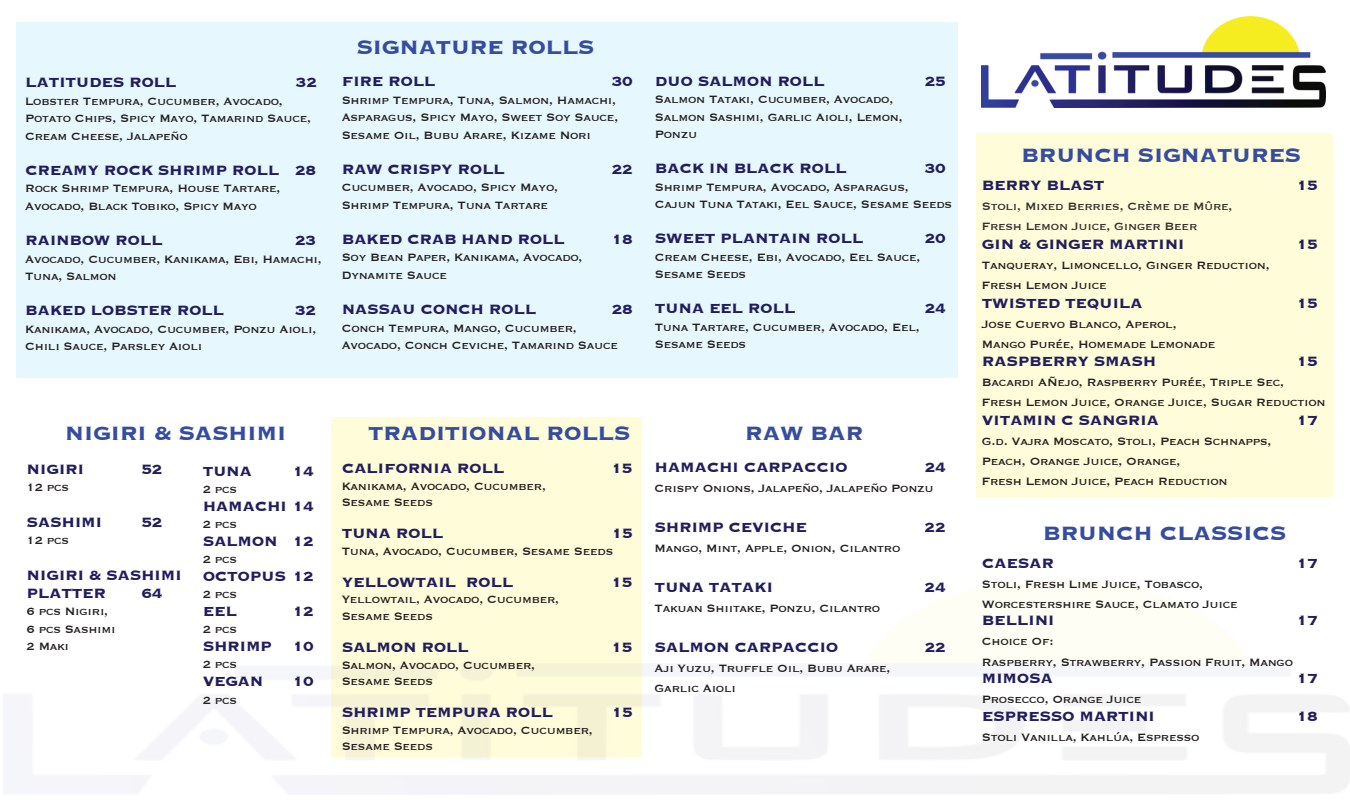
<style>
.page{position:relative;width:1350px;height:812px;background:#fff}
.page>*{position:absolute;margin:0;border:0;box-sizing:border-box;transform-origin:0 0}
.t1{font:700 25px "Copperplate";letter-spacing:-.02em;color:#354ca0}
.t2{font:700 17.5px/17.5px "Copperplate";letter-spacing:-.02em;color:#221e5d}
.t3{font:13.75px/17.5px "Copperplate";letter-spacing:-.02em;color:#231f20}
.t4{font:13.75px/20px "Copperplate";letter-spacing:-.02em;color:rgb(35 31 32/.93)}
</style>
<div class="page">
<div style="left:331px;top:417px;width:311px;height:339px;background:#fffcd9"></div>
<img style="left:982px;top:16px;width:343px;height:91px">
<div style="left:17px;top:22px;width:940px;height:355px;background:#e6f7fd"></div>
<div style="left:976px;top:134px;width:357px;height:362px;background:#fffcd9"></div>
<p class="t2" style="left:25px;top:73px;width:153px">LATITUDES ROLL</p>
<p class="t2" style="left:296px;top:73px;width:23px">32</p>
<p class="t3" style="left:25px;top:92px;width:288px">Lobster Tempura, Cucumber, Avocado,<br>Potato Chips, Spicy Mayo, Tamarind Sauce,<br>Cream Cheese, Jalapeño</p>
<p class="t2" style="left:25px;top:160px;width:293px">CREAMY ROCK SHRIMP ROLL 28</p>
<p class="t3" style="left:25px;top:179px;width:257px">Rock Shrimp Tempura, House Tartare,<br>Avocado, Black Tobiko, Spicy Mayo</p>
<p class="t2" style="left:25px;top:230px;width:139px">RAINBOW ROLL</p>
<p class="t2" style="left:295px;top:230px;width:23px">23</p>
<p class="t3" style="left:25px;top:249px;width:298px">Avocado, Cucumber, Kanikama, Ebi, Hamachi,<br>Tuna, Salmon</p>
<p class="t2" style="left:25px;top:300px;width:201px">BAKED LOBSTER ROLL</p>
<p class="t2" style="left:295px;top:300px;width:23px">32</p>
<p class="t3" style="left:25px;top:319px;width:293px">Kanikama, Avocado, Cucumber, Ponzu Aioli,<br>Chili Sauce, Parsley Aioli</p>
<h1 class="t1" style="left:356px;top:30px;width:240px">SIGNATURE ROLLS</h1>
<p class="t2" style="left:342px;top:72px;width:95px">FIRE ROLL</p>
<p class="t2" style="left:612px;top:72px;width:23px">30</p>
<p class="t3" style="left:342px;top:90px;width:278px">Shrimp Tempura, Tuna, Salmon, Hamachi,<br>Asparagus, Spicy Mayo, Sweet Soy Sauce,<br>Sesame Oil, Bubu Arare, Kizame Nori</p>
<p class="t2" style="left:342px;top:159px;width:165px">RAW CRISPY ROLL</p>
<p class="t2" style="left:612px;top:159px;width:23px">22</p>
<p class="t3" style="left:342px;top:178px;width:218px">Cucumber, Avocado, Spicy Mayo,<br>Shrimp Tempura, Tuna Tartare</p>
<p class="t2" style="left:342px;top:229px;width:225px">BAKED CRAB HAND ROLL</p>
<p class="t2" style="left:612px;top:229px;width:23px">18</p>
<p class="t3" style="left:342px;top:248px;width:243px">Soy Bean Paper, Kanikama, Avocado,<br>Dynamite Sauce</p>
<p class="t2" style="left:342px;top:299px;width:196px">NASSAU CONCH ROLL</p>
<p class="t2" style="left:612px;top:299px;width:23px">28</p>
<p class="t3" style="left:342px;top:318px;width:278px">Conch Tempura, Mango, Cucumber,<br>Avocado, Conch Ceviche, Tamarind Sauce</p>
<p class="t2" style="left:655px;top:71px;width:172px">DUO SALMON ROLL</p>
<p class="t2" style="left:925px;top:71px;width:23px">25</p>
<p class="t3" style="left:655px;top:90px;width:250px">Salmon Tataki, Cucumber, Avocado,<br>Salmon Sashimi, Garlic Aioli, Lemon,<br>Ponzu</p>
<p class="t2" style="left:655px;top:159px;width:193px">BACK IN BLACK ROLL</p>
<p class="t2" style="left:925px;top:159px;width:23px">30</p>
<p class="t3" style="left:655px;top:177px;width:299px">Shrimp Tempura, Avocado, Asparagus,<br>Cajun Tuna Tataki, Eel Sauce, Sesame Seeds</p>
<p class="t2" style="left:655px;top:229px;width:210px">SWEET PLANTAIN ROLL</p>
<p class="t2" style="left:925px;top:229px;width:23px">20</p>
<p class="t3" style="left:655px;top:247px;width:267px">Cream Cheese, Ebi, Avocado, Eel Sauce,<br>Sesame Seeds</p>
<p class="t2" style="left:655px;top:299px;width:142px">TUNA EEL ROLL</p>
<p class="t2" style="left:925px;top:299px;width:23px">24</p>
<p class="t3" style="left:655px;top:317px;width:267px">Tuna Tartare, Cucumber, Avocado, Eel,<br>Sesame Seeds</p>
<h1 class="t1" style="left:368px;top:416px;width:264px">TRADITIONAL ROLLS</h1>
<p class="t2" style="left:342px;top:458px;width:164px">CALIFORNIA ROLL</p>
<p class="t2" style="left:612px;top:458px;width:23px">15</p>
<p class="t3" style="left:342px;top:476px;width:206px;line-height:16.2px">Kanikama, Avocado, Cucumber,<br>Sesame Seeds</p>
<p class="t2" style="left:342px;top:523px;width:103px">TUNA ROLL</p>
<p class="t2" style="left:612px;top:523px;width:23px">15</p>
<p class="t3" style="left:342px;top:541px;width:273px">Tuna, Avocado, Cucumber, Sesame Seeds</p>
<p class="t2" style="left:342px;top:572px;width:173px">YELLOWTAIL ROLL</p>
<p class="t2" style="left:612px;top:572px;width:23px">15</p>
<p class="t3" style="left:342px;top:590px;width:219px;line-height:16.2px">Yellowtail, Avocado, Cucumber,<br>Sesame Seeds</p>
<p class="t2" style="left:342px;top:637px;width:129px">SALMON ROLL</p>
<p class="t2" style="left:612px;top:637px;width:23px">15</p>
<p class="t3" style="left:342px;top:655px;width:195px;line-height:16.2px">Salmon, Avocado, Cucumber,<br>Sesame Seeds</p>
<p class="t2" style="left:342px;top:702px;width:213px">SHRIMP TEMPURA ROLL</p>
<p class="t2" style="left:612px;top:702px;width:23px">15</p>
<p class="t3" style="left:342px;top:720px;width:253px;line-height:16.2px">Shrimp Tempura, Avocado, Cucumber,<br>Sesame Seeds</p>
<h1 class="t1" style="left:65px;top:416px;width:223px">NIGIRI &amp; SASHIMI</h1>
<h1 class="t1" style="left:745px;top:416px;width:120px">RAW BAR</h1>
<p class="t2" style="left:655px;top:457px;width:195px">HAMACHI CARPACCIO</p>
<p class="t2" style="left:925px;top:457px;width:23px">24</p>
<p class="t3" style="left:655px;top:478px;width:281px">Crispy Onions, Jalapeño, Jalapeño Ponzu</p>
<p class="t2" style="left:655px;top:517px;width:154px">SHRIMP CEVICHE</p>
<p class="t2" style="left:925px;top:517px;width:23px">22</p>
<p class="t3" style="left:655px;top:538px;width:247px">Mango, Mint, Apple, Onion, Cilantro</p>
<p class="t2" style="left:655px;top:577px;width:120px">TUNA TATAKI</p>
<p class="t2" style="left:925px;top:577px;width:23px">24</p>
<p class="t3" style="left:655px;top:598px;width:227px">Takuan Shiitake, Ponzu, Cilantro</p>
<p class="t2" style="left:655px;top:637px;width:185px">SALMON CARPACCIO</p>
<p class="t2" style="left:925px;top:637px;width:23px">22</p>
<p class="t3" style="left:655px;top:657px;width:238px;line-height:20px">Aji Yuzu, Truffle Oil, Bubu Arare,<br>Garlic Aioli</p>
<p class="t2" style="left:27px;top:459px;width:59px">NIGIRI</p>
<p class="t2" style="left:142px;top:459px;width:23px">52</p>
<p class="t3" style="left:27px;top:478px;width:44px">12 pcs</p>
<p class="t2" style="left:27px;top:512px;width:77px">SASHIMI</p>
<p class="t2" style="left:142px;top:512px;width:23px">52</p>
<p class="t3" style="left:27px;top:531px;width:44px">12 pcs</p>
<p class="t2" style="left:27px;top:565px;width:157px">NIGIRI &amp; SASHIMI<br>PLATTER</p>
<p class="t2" style="left:203px;top:461px;width:51px">TUNA</p>
<p class="t2" style="left:293px;top:461px;width:23px">14</p>
<p class="t3" style="left:203px;top:479px;width:36px">2 pcs</p>
<p class="t2" style="left:203px;top:496px;width:113px">HAMACHI 14</p>
<p class="t3" style="left:203px;top:514px;width:36px">2 pcs</p>
<p class="t2" style="left:203px;top:531px;width:113px">SALMON 12</p>
<p class="t3" style="left:203px;top:549px;width:36px">2 pcs</p>
<p class="t2" style="left:203px;top:566px;width:113px">OCTOPUS 12</p>
<p class="t3" style="left:203px;top:584px;width:36px">2 pcs</p>
<p class="t2" style="left:203px;top:601px;width:36px">EEL</p>
<p class="t2" style="left:293px;top:601px;width:23px">12</p>
<p class="t3" style="left:203px;top:619px;width:36px">2 pcs</p>
<p class="t2" style="left:203px;top:636px;width:113px">SHRIMP 10</p>
<p class="t3" style="left:203px;top:654px;width:36px">2 pcs</p>
<p class="t2" style="left:203px;top:671px;width:62px">VEGAN</p>
<p class="t2" style="left:293px;top:671px;width:23px">10</p>
<p class="t3" style="left:203px;top:690px;width:36px">2 pcs</p>
<p class="t2" style="left:142px;top:582px;width:23px">64</p>
<p class="t3" style="left:27px;top:601px;width:91px">6 pcs Nigiri,<br>6 pcs Sashimi<br>2 Maki</p>
<h1 class="t1" style="left:1021px;top:139px;width:282px">BRUNCH SIGNATURES</h1>
<p class="t2" style="left:982px;top:175px;width:124px">BERRY BLAST</p>
<p class="t2" style="left:1297px;top:175px;width:23px">15</p>
<p class="t4" style="left:982px;top:195px;width:252px">Stoli, Mixed Berries, Crème de Mûre,<br>Fresh Lemon Juice, Ginger Beer</p>
<p class="t2" style="left:982px;top:234px;width:204px">GIN &amp; GINGER MARTINI</p>
<p class="t2" style="left:1297px;top:234px;width:23px">15</p>
<p class="t3" style="left:982px;top:254px;width:289px;line-height:20px">Tanqueray, Limoncello, Ginger Reduction,<br>Fresh Lemon Juice</p>
<p class="t2" style="left:982px;top:293px;width:162px">TWISTED TEQUILA</p>
<p class="t2" style="left:1297px;top:293px;width:23px">15</p>
<p class="t3" style="left:982px;top:313px;width:235px;line-height:20px">Jose Cuervo Blanco, Aperol,<br>Mango Purée, Homemade Lemonade</p>
<p class="t2" style="left:982px;top:352px;width:176px">RASPBERRY SMASH</p>
<p class="t2" style="left:1297px;top:352px;width:23px">15</p>
<p class="t3" style="left:982px;top:371px;width:345px;line-height:20px">Bacardi AÑejo, Raspberry Purée, Triple Sec,<br>Fresh Lemon Juice, Orange Juice, Sugar Reduction</p>
<p class="t2" style="left:982px;top:410px;width:179px">VITAMIN C SANGRIA</p>
<p class="t2" style="left:1297px;top:410px;width:23px">17</p>
<p class="t3" style="left:982px;top:430px;width:291px;line-height:20px">G.d. Vajra Moscato, Stoli, Peach Schnapps,<br>Peach, Orange Juice, Orange,<br>Fresh Lemon Juice, Peach Reduction</p>
<h1 class="t1" style="left:1043px;top:517px;width:245px">BRUNCH CLASSICS</h1>
<p class="t2" style="left:982px;top:553px;width:74px">CAESAR</p>
<p class="t2" style="left:1297px;top:553px;width:23px">17</p>
<p class="t3" style="left:982px;top:573px;width:257px;line-height:20px">Stoli, Fresh Lime Juice, Tobasco,<br>Worcestershire Sauce, Clamato Juice</p>
<p class="t2" style="left:982px;top:610px;width:74px">BELLINI</p>
<p class="t2" style="left:1297px;top:610px;width:23px">17</p>
<p class="t3" style="left:982px;top:630px;width:313px;line-height:20px">Choice Of:<br>Raspberry, Strawberry, Passion Fruit, Mango</p>
<p class="t2" style="left:982px;top:668px;width:73px">MIMOSA</p>
<p class="t2" style="left:1297px;top:668px;width:23px">17</p>
<p class="t3" style="left:982px;top:689px;width:161px">Prosecco, Orange Juice</p>
<p class="t2" style="left:982px;top:705px;width:175px">ESPRESSO MARTINI</p>
<p class="t2" style="left:1297px;top:705px;width:23px">18</p>
<p class="t3" style="left:982px;top:726px;width:219px">Stoli Vanilla, Kahlúa, Espresso</p>
</div>
